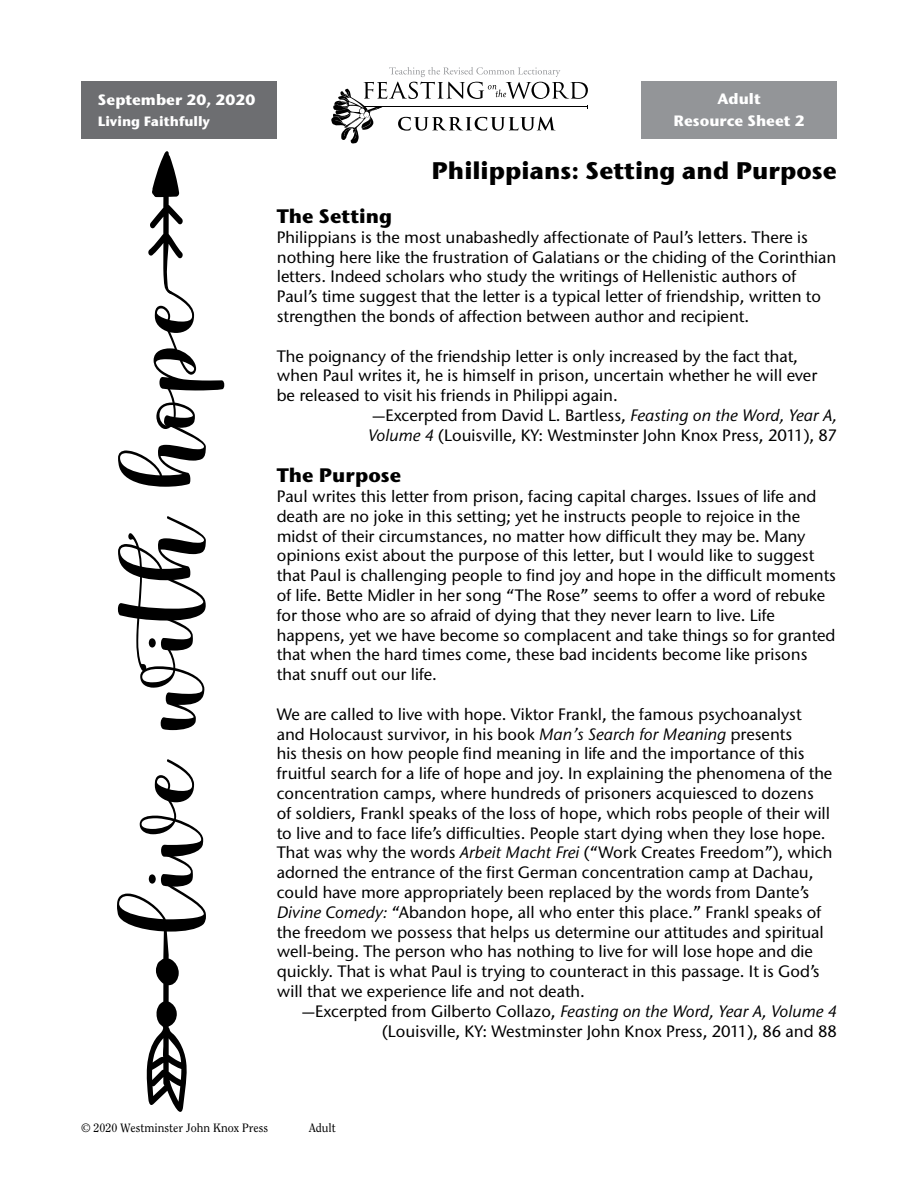
<style>
.page{position:relative;width:918px;height:1188px;background:#fff}
.page>*{position:absolute;margin:0;border:0;box-sizing:border-box;transform-origin:0 0}
.t1{font:700 24px "Stone Sans ITC Std";color:#000}
.t2{font:700 19.5px "Stone Sans ITC Std";color:#000}
.t3{font:500 16.5px/19.8px "Stone Sans ITC Std";color:#000}
.t4{font:700 15px/22.5px "Stone Sans ITC Std";color:#fff;text-align:center}
.t5{font:700 13.5px "Stone Sans ITC Std";color:#fff}
.t6{font:12px "Clearface Std";color:#000}
.s1{font-style:italic}
</style>
<div class="page">
<div style="left:641px;top:81px;width:196px;height:57px;background:#939598"></div>
<svg style="left:331px;top:67px;width:257px;height:77px"></svg>
<div style="left:81px;top:81px;width:196px;height:57px;background:#6d6e71"></div>
<svg style="left:117px;top:151px;width:107px;height:961px"></svg>
<p class="t4" style="left:98px;top:88px;width:159px">September 20, 2020</p>
<p class="t5" style="left:98px;top:112px;width:114px">Living Faithfully</p>
<p class="t4" style="left:674px;top:87px;width:133px">Adult<br>Resource Sheet 2</p>
<h1 class="t1" style="left:432px;top:155px;width:407px">Philippians: Setting and Purpose</h1>
<p class="t2" style="left:277px;top:203px;width:117px">The Setting</p>
<p class="t3" style="left:277px;top:227px;width:561px">Philippians is the most unabashedly affectionate of Paul’s letters. There is nothing here like the frustration of Galatians or the chiding of the Corinthian letters. Indeed scholars who study the writings of Hellenistic authors of Paul’s time suggest that the letter is a typical letter of friendship, written to strengthen the bonds of affection between author and recipient.</p>
<p class="t3" style="left:277px;top:346px;width:523px">The poignancy of the friendship letter is only increased by the fact that,</p>
<p class="t3" style="left:277px;top:366px;width:542px">when Paul writes it, he is himself in prison, uncertain whether he will ever</p>
<p class="t3" style="left:277px;top:385px;width:343px">be released to visit his friends in Philippi again.</p>
<p class="t3" style="left:372px;top:405px;width:466px">—Excerpted from David L. Bartless, <span class="s1">Feasting on the Word, Year A,</span></p>
<p class="t3" style="left:368px;top:425px;width:470px"><span class="s1">Volume 4</span> (Louisville, KY: Westminster John Knox Press, 2011), 87</p>
<p class="t2" style="left:277px;top:463px;width:126px">The Purpose</p>
<p class="t3" style="left:277px;top:486px;width:561px">Paul writes this letter from prison, facing capital charges. Issues of life and death are no joke in this setting; yet he instructs people to rejoice in the midst of their circumstances, no matter how difficult they may be. Many opinions exist about the purpose of this letter, but I would like to suggest that Paul is challenging people to find joy and hope in the difficult moments of life. Bette Midler in her song “The Rose” seems to offer a word of rebuke for those who are so afraid of dying that they never learn to live. Life happens, yet we have become so complacent and take things so for granted that when the hard times come, these bad incidents become like prisons that snuff out our life.</p>
<p class="t3" style="left:277px;top:704px;width:557px">We are called to live with hope. Viktor Frankl, the famous psychoanalyst and Holocaust survivor, in his book <span class="s1">Man’s Search for Meaning</span> presents<br>his thesis on how people find meaning in life and the importance of this fruitful search for a life of hope and joy. In explaining the phenomena of the concentration camps, where hundreds of prisoners acquiesced to dozens of soldiers, Frankl speaks of the loss of hope, which robs people of their will to live and to face life’s difficulties. People start dying when they lose hope.<br>That was why the words <span class="s1">Arbeit Macht Frei</span> (“Work Creates Freedom”), which adorned the entrance of the first German concentration camp at Dachau, could have more appropriately been replaced by the words from Dante’s <span class="s1">Divine Comedy:</span> “Abandon hope, all who enter this place.” Frankl speaks of the freedom we possess that helps us determine our attitudes and spiritual well-being. The person who has nothing to live for will lose hope and die quickly. That is what Paul is trying to counteract in this passage. It is God’s will that we experience life and not death.</p>
<p class="t3" style="left:302px;top:1001px;width:537px;text-align:right">—Excerpted from Gilberto Collazo, <span class="s1">Feasting on the Word, Year A, Volume 4 </span>(Louisville, KY: Westminster John Knox Press, 2011), 86 and 88</p>
<p class="t6" style="left:81px;top:1121px;width:189px">© 2020 Westminster John Knox Press</p>
<p class="t6" style="left:309px;top:1121px;width:28px">Adult</p>
</div>
